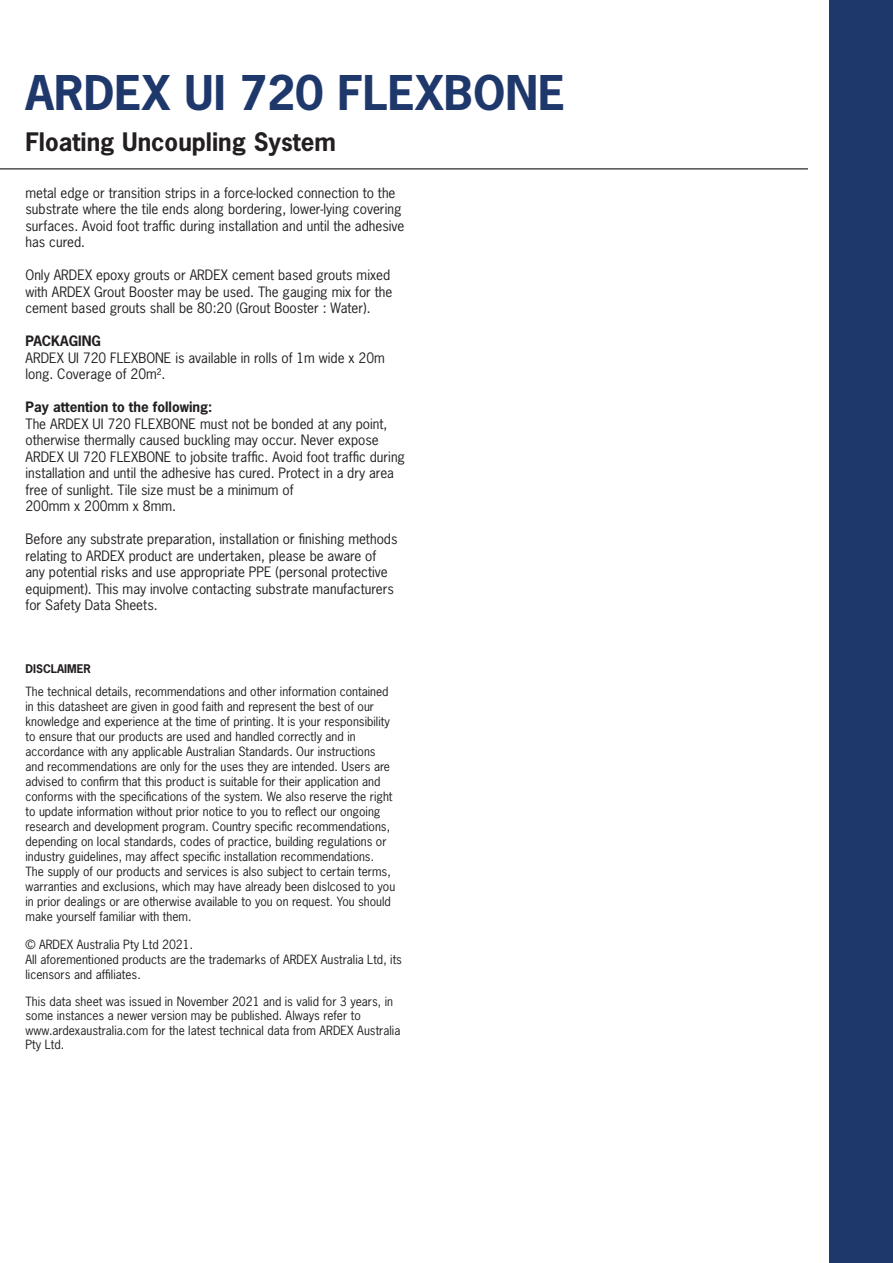
<style>
.page{position:relative;width:893px;height:1263px;background:#fff}
.page>*{position:absolute;margin:0;border:0;box-sizing:border-box;transform-origin:0 0}
.Paragraph_Style_2{font:700 45px "News Gothic Std";color:#1f386c}
.Paragraph_Style_4{font:700 24px "News Gothic Std";color:#231f20}
.t1{font:13.5px/16.5px "News Gothic Std";color:#231f20}
.t2{font:700 13.5px "News Gothic Std";color:#231f20}
.t3{font:12px/15px "News Gothic Std";color:#221e1f}
.Paragraph_Style_1{font:12px/14.4px "News Gothic Std";color:#231f20}
.t4{font:700 11.25px "News Gothic Std";color:#231f20}
.s1{color:#231f20}
</style>
<div class="page">
<hr style="left:0;top:168px;width:808px;height:1px;background:#231f20">
<div style="left:829px;top:0;width:64px;height:1263px;background:#1f386c"></div>
<p class="Paragraph_Style_2" style="left:26px;top:64px;width:541px">ARDEX UI 720 FLEXBONE</p>
<p class="Paragraph_Style_4" style="left:26px;top:126px;width:312px">Floating Uncoupling System</p>
<p class="t1" style="left:26px;top:184px;width:380px">metal edge or transition strips in a force-locked connection to the substrate where the tile ends along bordering, lower-lying covering surfaces. Avoid foot traffic during installation and until the adhesive has cured.</p>
<p class="t1" style="left:26px;top:267px;width:368px">Only ARDEX epoxy grouts or ARDEX cement based grouts mixed with ARDEX Grout Booster may be used. The gauging mix for the cement based grouts shall be 80:20 (Grout Booster : Water).</p>
<p class="t2" style="left:26px;top:332px;width:77px">PACKAGING</p>
<p class="t1" style="left:26px;top:349px;width:361px">ARDEX UI 720 FLEXBONE is available in rolls of 1m wide x 20m long. Coverage of 20m2.</p>
<p class="t2" style="left:26px;top:398px;width:188px">Pay attention to the following:</p>
<p class="t1" style="left:26px;top:415px;width:381px">The ARDEX UI 720 FLEXBONE must not be bonded at any point, otherwise thermally caused buckling may occur. Never expose ARDEX UI 720 FLEXBONE to jobsite traffic. Avoid foot traffic during installation and until the adhesive has cured. Protect in a dry area free of sunlight. Tile size must be a minimum of</p>
<p class="t1" style="left:26px;top:498px;width:152px">200mm x 200mm x 8mm.</p>
<p class="t1" style="left:26px;top:531px;width:373px">Before any substrate preparation, installation or finishing methods relating to ARDEX product are undertaken, please be aware of any potential risks and use appropriate PPE (personal protective equipment). This may involve contacting substrate manufacturers for Safety Data Sheets.</p>
<p class="t4" style="left:26px;top:661px;width:67px">DISCLAIMER</p>
<p class="t3" style="left:26px;top:684px;width:371px">The technical details, recommendations and other information contained in this datasheet are given in good faith and represent the best of our knowledge and experience at the time of printing. It is your responsibility to ensure that our products are used and handled correctly and in accordance with any applicable Australian Standards. Our instructions and recommendations are only for the uses they are intended. Users are advised to confirm that this product is suitable for their application and conforms with the specifications of the system. We also reserve the right to update information without prior notice to you to reflect our ongoing research and development program. Country specific recommendations, depending on local standards, codes of practice, building regulations or industry guidelines, may affect specific installation recommendations.<br>The supply of our products and services is also subject to certain terms, warranties and exclusions, which may have already been dislcosed to you in prior dealings or are otherwise available to you on request. You should make yourself familiar with them.</p>
<p class="t3" style="left:26px;top:937px;width:378px"><span class="s1">© ARDEX Australia Pty Ltd 2021.<br></span>All aforementioned products are the trademarks of ARDEX Australia Ltd, its licensors and affiliates.</p>
<p class="Paragraph_Style_1" style="left:26px;top:994px;width:369px">This data sheet was issued in November 2021 and is valid for 3 years, in some instances a newer version may be published. Always refer to</p>
<p class="Paragraph_Style_1" style="left:26px;top:1023px;width:376px">www.ardexaustralia.com for the latest technical data from ARDEX Australia<br>Pty Ltd.</p>
</div>
